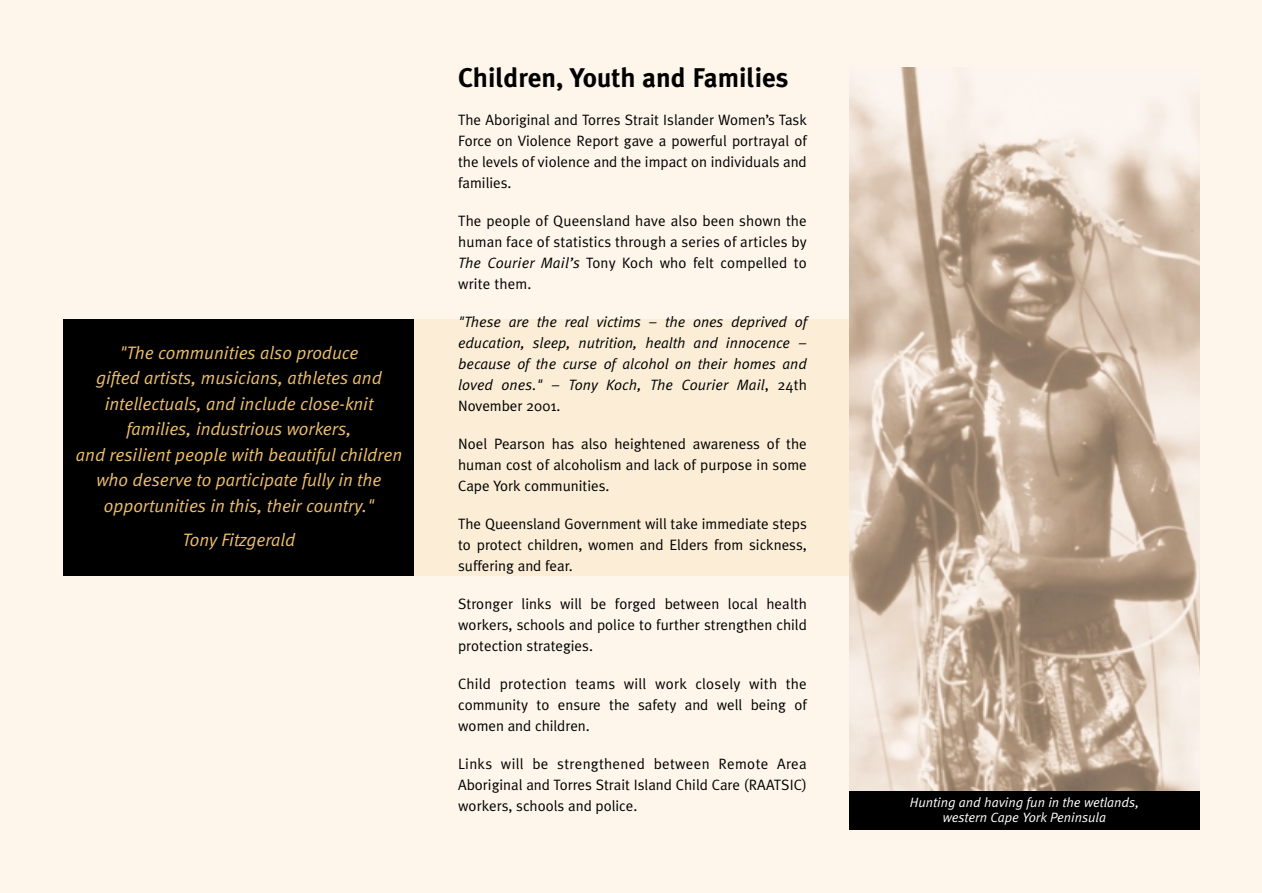
<style>
.page{position:relative;width:1262px;height:893px;background:#fff}
.page>*{position:absolute;margin:0;border:0;box-sizing:border-box;transform-origin:0 0}
.t1{font:700 27px "Meta Plus";color:#000}
.t2{font:italic 18px/25.5px "Meta Normal LF";color:#eec06c;text-align:center}
.t3{font:15px/21px "Meta Plus Normal";color:#000;text-align:justify}
.t4{font:italic 15px/21px "Meta Normal LF";color:#000;text-align:justify}
.t5{font:italic 13.5px/15px "Meta Normal LF";color:#fff;text-align:center}
.s1{font-family:"Meta Normal LF";font-style:italic}
.s2{font-family:"Meta Plus Normal";font-style:normal}
</style>
<div class="page">
<div style="left:0;top:0;width:1261px;height:892px;background:#fef6eb"></div>
<div style="left:414px;top:319px;width:785px;height:256px;background:#fbedd6"></div>
<div style="left:64px;top:319px;width:350px;height:256px;background:#000"></div>
<img style="left:849px;top:67px;width:350px;height:724px">
<div style="left:849px;top:791px;width:350px;height:38px;background:#000"></div>
<p class="t2" style="left:76px;top:341px;width:328px">"The communities also produce<br>gifted artists, musicians, athletes and intellectuals, and include close-knit families, industrious workers,<br>and resilient people with beautiful children who deserve to participate fully in the opportunities in this, their country."</p>
<p class="t2" style="left:183px;top:528px;width:114px">Tony Fitzgerald</p>
<h1 class="t1" style="left:458px;top:68px;width:332px">Children, Youth and Families</h1>
<p class="t3" style="left:458px;top:110px;width:350px">The Aboriginal and Torres Strait Islander Women’s Task Force on Violence Report gave a powerful portrayal of the levels of violence and the impact on individuals and families.</p>
<p class="t3" style="left:458px;top:211px;width:350px">The people of Queensland have also been shown the human face of statistics through a series of articles by <span class="s1">The Courier Mail’s</span> Tony Koch who felt compelled to write them.</p>
<p class="t4" style="left:458px;top:312px;width:350px">"These are the real victims – the ones deprived of education, sleep, nutrition, health and innocence – because of the curse of alcohol on their homes and loved ones." – Tony Koch, The Courier Mail<span class="s2">, 24th</span></p>
<p class="t3" style="left:458px;top:396px;width:104px">November 2001.</p>
<p class="t3" style="left:458px;top:434px;width:350px">Noel Pearson has also heightened awareness of the human cost of alcoholism and lack of purpose in some Cape York communities.</p>
<p class="t3" style="left:458px;top:514px;width:350px">The Queensland Government will take immediate steps to protect children, women and Elders from sickness, suffering and fear.</p>
<p class="t3" style="left:458px;top:594px;width:350px">Stronger links will be forged between local health workers, schools and police to further strengthen child protection strategies.</p>
<p class="t3" style="left:458px;top:674px;width:350px">Child protection teams will work closely with the community to ensure the safety and well being of women and children.</p>
<p class="t3" style="left:458px;top:754px;width:350px">Links will be strengthened between Remote Area Aboriginal and Torres Strait Island Child Care (RAATSIC) workers, schools and police.</p>
<p class="t5" style="left:910px;top:796px;width:231px">Hunting and having fun in the wetlands, western Cape York Peninsula</p>
</div>
